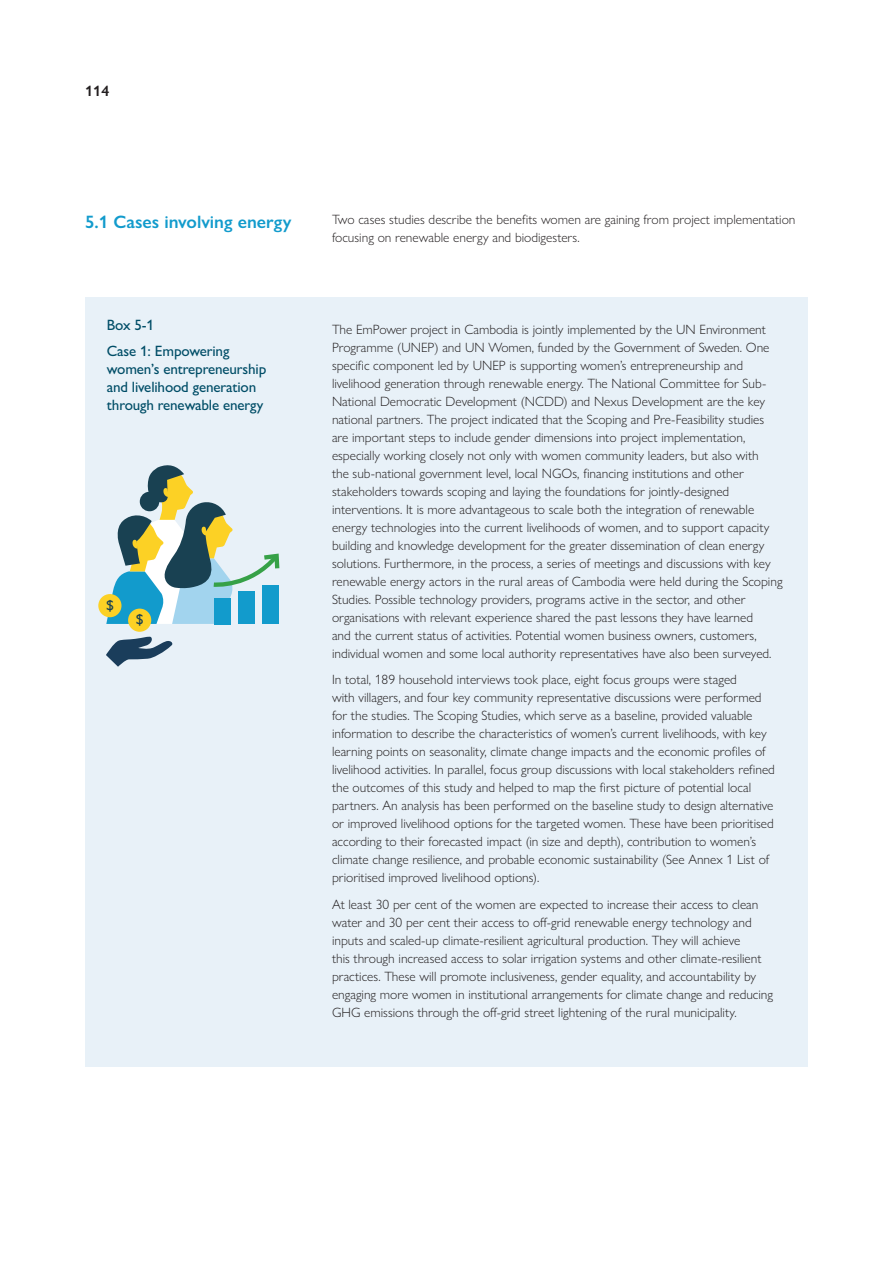
<style>
.page{position:relative;width:893px;height:1263px;background:#fff}
.page>*{position:absolute;margin:0;border:0;box-sizing:border-box;transform-origin:0 0}
.Paragraph_Style_1{font:600 18px "Gill Sans Nova";color:#129bcc}
.Body_text{font:500 15px/18px "Gill Sans Nova";letter-spacing:-.01em;color:#004d67}
.t1{font:600 15px "Gill Sans Nova";color:#231f20}
.t2{font:14.25px "Gill Sans";color:#194152}
.Body_text-2{font:300 13.5px/18px "Gill Sans Nova";color:#231f20}
</style>
<div class="page">
<div style="left:86px;top:297px;width:722px;height:770px;background:#e8f1f8"></div>
<svg style="left:106px;top:637px;width:67px;height:30px"></svg>
<div style="left:128px;top:609px;width:23px;height:23px;background:#fcd125;border-radius:50%"></div>
<div style="left:98px;top:594px;width:23px;height:23px;background:#fcd125;border-radius:50%"></div>
<svg style="left:106px;top:465px;width:174px;height:159px"></svg>
<p class="t1" style="left:85px;top:82px;width:26px">114</p>
<p class="Paragraph_Style_1" style="left:85px;top:210px;width:208px">5.1 Cases involving energy</p>
<p class="Body_text-2" style="left:332px;top:211px;width:465px">Two cases studies describe the benefits women are gaining from project implementation focusing on renewable energy and biodigesters.</p>
<p class="Body_text" style="left:107px;top:315px;width:49px">Box 5-1</p>
<p class="Body_text" style="left:107px;top:342px;width:161px">Case 1: Empowering women’s entrepreneurship and livelihood generation through renewable energy</p>
<p class="t2" style="left:106px;top:596px;width:9px">$</p>
<p class="t2" style="left:136px;top:611px;width:9px">$</p>
<p class="Body_text-2" style="left:332px;top:320px;width:452px">The EmPower project in Cambodia is jointly implemented by the UN Environment Programme (UNEP) and UN Women, funded by the Government of Sweden. One specific component led by UNEP is supporting women’s entrepreneurship and livelihood generation through renewable energy. The National Committee for Sub-National Democratic Development (NCDD) and Nexus Development are the key national partners. The project indicated that the Scoping and Pre-Feasibility studies are important steps to include gender dimensions into project implementation, especially working closely not only with women community leaders, but also with<br>the sub-national government level, local NGOs, financing institutions and other stakeholders towards scoping and laying the foundations for jointly-designed interventions. It is more advantageous to scale both the integration of renewable energy technologies into the current livelihoods of women, and to support capacity building and knowledge development for the greater dissemination of clean energy solutions. Furthermore, in the process, a series of meetings and discussions with key renewable energy actors in the rural areas of Cambodia were held during the Scoping Studies. Possible technology providers, programs active in the sector, and other organisations with relevant experience shared the past lessons they have learned<br>and the current status of activities. Potential women business owners, customers, individual women and some local authority representatives have also been surveyed.</p>
<p class="Body_text-2" style="left:332px;top:671px;width:444px">In total, 189 household interviews took place, eight focus groups were staged<br>with villagers, and four key community representative discussions were performed for the studies. The Scoping Studies, which serve as a baseline, provided valuable information to describe the characteristics of women’s current livelihoods, with key learning points on seasonality, climate change impacts and the economic profiles of livelihood activities. In parallel, focus group discussions with local stakeholders refined the outcomes of this study and helped to map the first picture of potential local partners. An analysis has been performed on the baseline study to design alternative or improved livelihood options for the targeted women. These have been prioritised according to their forecasted impact (in size and depth), contribution to women’s climate change resilience, and probable economic sustainability (See Annex 1 List of prioritised improved livelihood options).</p>
<p class="Body_text-2" style="left:332px;top:895px;width:443px">At least 30 per cent of the women are expected to increase their access to clean water and 30 per cent their access to off-grid renewable energy technology and inputs and scaled-up climate‐resilient agricultural production. They will achieve<br>this through increased access to solar irrigation systems and other climate-resilient practices. These will promote inclusiveness, gender equality, and accountability by engaging more women in institutional arrangements for climate change and reducing GHG emissions through the off-grid street lightening of the rural municipality.</p>
</div>
